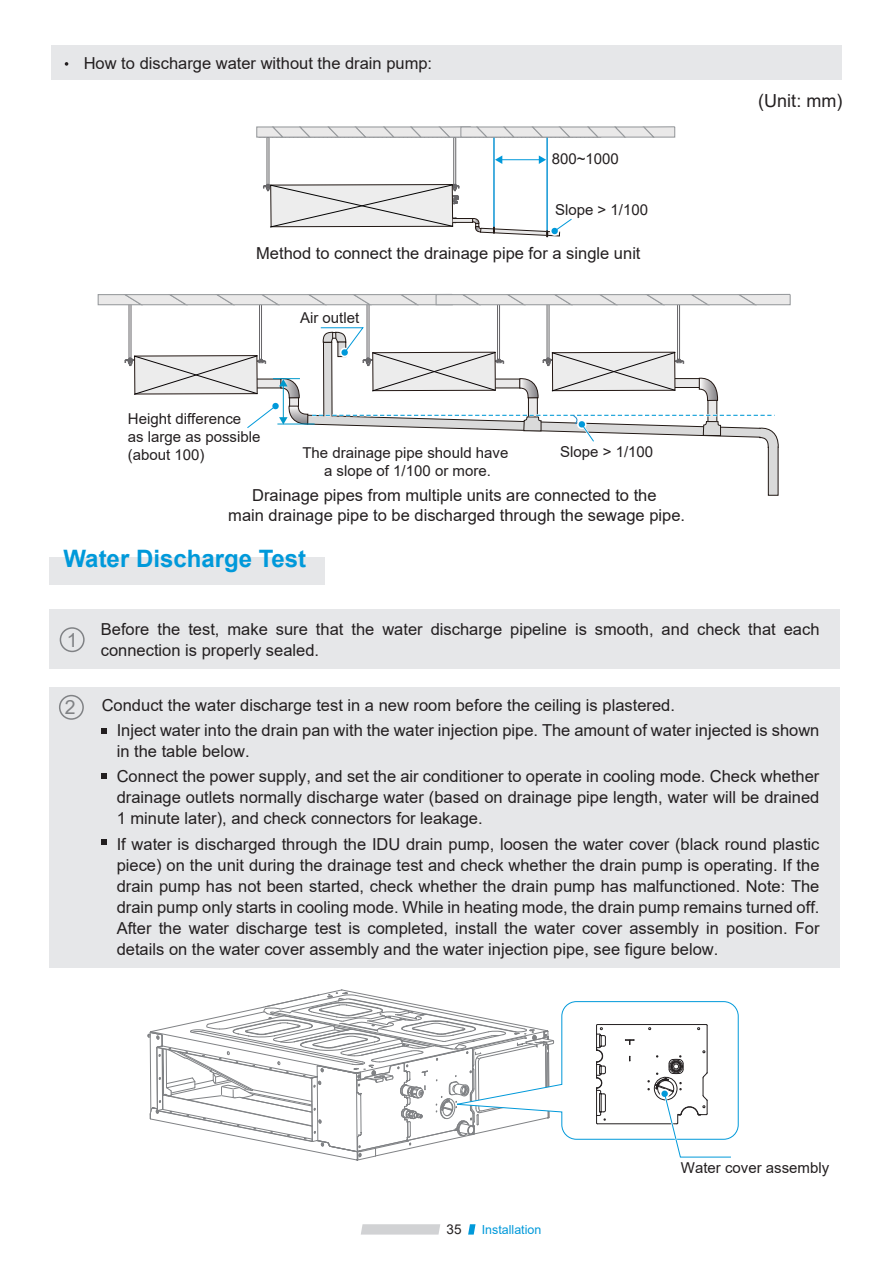
<style>
.page{position:relative;width:893px;height:1263px;background:#fff}
.page>*{position:absolute;margin:0;border:0;box-sizing:border-box;transform-origin:0 0}
.t1{font:700 24px "Arial";color:#0099da}
.t2{font:19.5px "Arial";color:#808285}
.t3{font:18px "Arial";color:#231f20}
.t4{font:16.5px/21px "Arial";color:#231f20}
.t5{font:15px/18px "Arial";color:#231f20}
.t6{font:13.5px "Arial";color:#231f20}
.t7{font:12.45px "Arial";color:#0099da}
</style>
<div class="page">
<svg style="left:361px;top:1224px;width:79px;height:10px"></svg>
<svg style="left:468px;top:1224px;width:7px;height:10px"></svg>
<div style="left:51px;top:46px;width:791px;height:34px;background:#e6e7e9"></div>
<svg style="left:65px;top:62px;width:3px;height:4px"></svg>
<hr style="left:494px;top:137px;width:1px;height:90px;background:#0099da">
<hr style="left:547px;top:137px;width:1px;height:95px;background:#0099da">
<hr style="left:501px;top:159px;width:39px;height:1px;background:#0099da">
<svg style="left:495px;top:155px;width:7px;height:9px"></svg>
<svg style="left:539px;top:155px;width:7px;height:9px"></svg>
<div style="left:453px;top:137px;width:3px;height:48px;border:1px solid #666568"></div>
<svg style="left:256px;top:126px;width:420px;height:13px;background:#d9d9d9"></svg>
<svg style="left:263px;top:184px;width:197px;height:44px;background:#d8d7d7"></svg>
<svg style="left:452px;top:218px;width:20px;height:5px"></svg>
<svg style="left:472px;top:216px;width:100px;height:21px"></svg>
<div style="left:259px;top:304px;width:3px;height:56px;border:1px solid #666568"></div>
<div style="left:497px;top:304px;width:3px;height:56px;border:1px solid #666568"></div>
<div style="left:677px;top:304px;width:3px;height:56px;border:1px solid #666568"></div>
<svg style="left:97px;top:293px;width:694px;height:13px;background:#dbdbdc"></svg>
<svg style="left:767px;top:434px;width:12px;height:62px"></svg>
<svg style="left:124px;top:326px;width:651px;height:118px"></svg>
<div style="left:49px;top:557px;width:276px;height:28px;background:#e6e7e9"></div>
<div style="left:49px;top:609px;width:791px;height:60px;background:#e6e7e9"></div>
<div style="left:49px;top:688px;width:791px;height:280px;background:#e6e7e9"></div>
<svg style="left:60px;top:627px;width:25px;height:25px"></svg>
<svg style="left:59px;top:695px;width:25px;height:25px"></svg>
<svg style="left:102px;top:774px;width:5px;height:5px"></svg>
<svg style="left:102px;top:728px;width:5px;height:5px"></svg>
<svg style="left:102px;top:840px;width:5px;height:5px"></svg>
<svg style="left:147px;top:989px;width:592px;height:172px"></svg>
<div style="left:661px;top:1090px;width:7px;height:7px;background:#0099da;border-radius:3px"></div>
<p class="t4" style="left:84px;top:53px;width:350px">How to discharge water without the drain pump:</p>
<p class="t5" style="left:552px;top:149px;width:69px">800~1000</p>
<p class="t5" style="left:555px;top:200px;width:94px">Slope &gt; 1/100</p>
<p class="t4" style="left:256px;top:243px;width:386px">Method to connect the drainage pipe for a single unit</p>
<p class="t5" style="left:128px;top:410px;width:134px">Height difference as large as possible (about 100)</p>
<p class="t5" style="left:300px;top:308px;width:61px">Air outlet</p>
<p class="t5" style="left:302px;top:444px;width:207px;text-align:center">The drainage pipe should have a slope of 1/100 or more.</p>
<p class="t5" style="left:560px;top:442px;width:94px">Slope &gt; 1/100</p>
<p class="t4" style="left:228px;top:485px;width:458px;line-height:19.8px;text-align:center">Drainage pipes from multiple units are connected to the<br>main drainage pipe to be discharged through the sewage pipe.</p>
<h1 class="t1" style="left:64px;top:541px;width:244px">Water Discharge Test</h1>
<p class="t3" style="left:758px;top:89px;width:85px">(Unit: mm)</p>
<p class="t2" style="left:67px;top:626px;width:12px">1</p>
<p class="t2" style="left:65px;top:694px;width:12px">2</p>
<p class="t4" style="left:101px;top:618px;width:720px">Before the test, make sure that the water discharge pipeline is smooth, and check that each connection is properly sealed.</p>
<p class="t4" style="left:117px;top:692px;width:704px;line-height:25.3px;text-indent:-15px">Conduct the water discharge test in a new room before the ceiling is plastered.<br>Inject water into the drain pan with the water injection pipe. The amount of water injected is shown</p>
<p class="t4" style="left:117px;top:738px;width:704px;line-height:25.3px">in the table below.<br>Connect the power supply, and set the air conditioner to operate in cooling mode. Check whether</p>
<p class="t4" style="left:117px;top:787px;width:704px">drainage outlets normally discharge water (based on drainage pipe length, water will be drained<br>1 minute later), and check connectors for leakage.</p>
<p class="t4" style="left:117px;top:833px;width:704px;text-align:justify">If water is discharged through the IDU drain pump, loosen the water cover (black round plastic piece) on the unit during the drainage test and check whether the drain pump is operating. If the drain pump has not been started, check whether the drain pump has malfunctioned. Note: The drain pump only starts in cooling mode. While in heating mode, the drain pump remains turned off.<br>After the water discharge test is completed, install the water cover assembly in position. For details on the water cover assembly and the water injection pipe, see figure below.</p>
<p class="t6" style="left:447px;top:1220px;width:17px">35</p>
<p class="t7" style="left:482px;top:1221px;width:61px">Installation</p>
<p class="t5" style="left:681px;top:1159px;width:150px">Water cover assembly</p>
</div>
